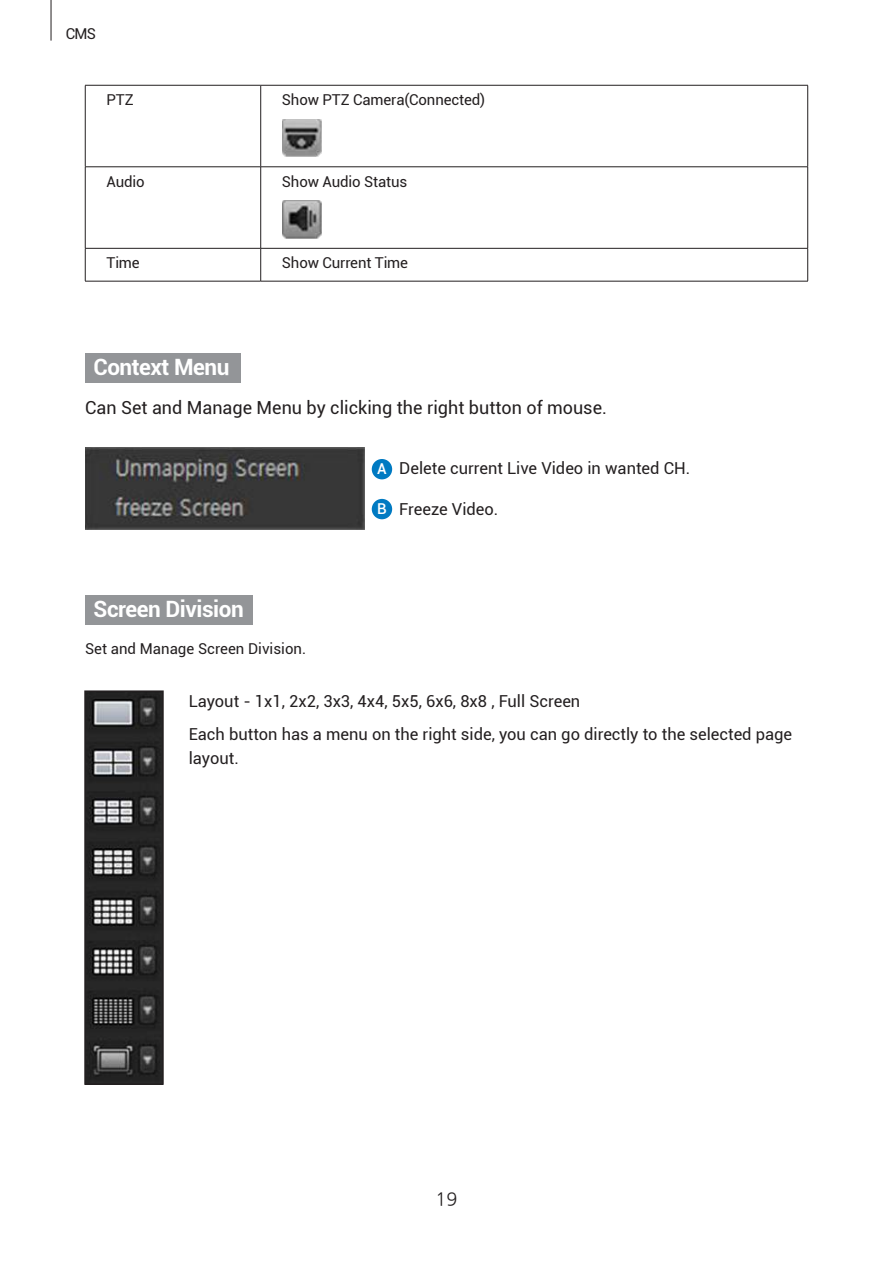
<style>
.page{position:relative;width:893px;height:1263px;background:#fff}
.page>*{position:absolute;margin:0;border:0;box-sizing:border-box;transform-origin:0 0}
.t1{font:700 22.5px "Roboto";letter-spacing:-.02em;color:#fff}
.t2{font:18px "Roboto";color:#231f20}
.t3{font:18px "Nanum Gothic";color:#231f20}
.t4{font:16.5px/32.5px "Roboto";color:#231f20}
.t5{font:15px "Roboto";letter-spacing:-.01em;color:#231f20}
.t6{font:500 15px "Roboto";color:#fff}
</style>
<div class="page">
<img style="left:85px;top:448px;width:280px;height:82px">
<hr style="left:51px;top:0;width:1px;height:41px;background:#231f20">
<hr style="left:85px;top:85px;width:176px;height:1px;background:#231f20">
<hr style="left:85px;top:85px;width:1px;height:82px;background:#231f20">
<hr style="left:261px;top:85px;width:547px;height:1px;background:#231f20">
<hr style="left:260px;top:85px;width:1px;height:82px;background:#231f20">
<hr style="left:807px;top:85px;width:1px;height:82px;background:#231f20">
<hr style="left:85px;top:167px;width:176px;height:1px;background:#231f20">
<hr style="left:85px;top:167px;width:1px;height:81px;background:#231f20">
<hr style="left:261px;top:167px;width:547px;height:1px;background:#231f20">
<hr style="left:260px;top:167px;width:1px;height:81px;background:#231f20">
<hr style="left:807px;top:167px;width:1px;height:81px;background:#231f20">
<hr style="left:85px;top:248px;width:176px;height:1px;background:#231f20">
<hr style="left:85px;top:249px;width:1px;height:32px;background:#231f20">
<hr style="left:261px;top:248px;width:547px;height:1px;background:#231f20">
<hr style="left:260px;top:249px;width:1px;height:32px;background:#231f20">
<hr style="left:807px;top:249px;width:1px;height:32px;background:#231f20">
<hr style="left:85px;top:281px;width:176px;height:1px;background:#231f20">
<hr style="left:261px;top:281px;width:547px;height:1px;background:#231f20">
<img style="left:283px;top:200px;width:39px;height:38px">
<div style="left:85px;top:353px;width:156px;height:30px;background:#939598"></div>
<div style="left:85px;top:595px;width:168px;height:30px;background:#939598"></div>
<div style="left:372px;top:459px;width:20px;height:20px;background:#007ac2;border-radius:50%"></div>
<div style="left:372px;top:499px;width:20px;height:20px;background:#007ac2;border-radius:50%"></div>
<img style="left:87px;top:693px;width:74px;height:389px">
<div style="left:84px;top:690px;width:80px;height:395px;border:2px solid #231f20"></div>
<img style="left:283px;top:119px;width:39px;height:38px">
<p class="t5" style="left:66px;top:23px;width:32px">CMS</p>
<p class="t5" style="left:107px;top:89px;width:29px">PTZ</p>
<p class="t5" style="left:282px;top:89px;width:205px">Show PTZ Camera(Connected)</p>
<p class="t5" style="left:107px;top:171px;width:40px">Audio</p>
<p class="t5" style="left:282px;top:171px;width:127px">Show Audio Status</p>
<p class="t5" style="left:107px;top:252px;width:35px">Time</p>
<p class="t5" style="left:282px;top:252px;width:128px">Show Current Time</p>
<h1 class="t1" style="left:94px;top:351px;width:137px">Context Menu</h1>
<p class="t2" style="left:85px;top:395px;width:523px">Can Set and Manage Menu by clicking the right button of mouse.</p>
<h1 class="t1" style="left:94px;top:593px;width:152px">Screen Division</h1>
<p class="t6" style="left:377px;top:459px;width:11px">A</p>
<p class="t6" style="left:377px;top:498px;width:11px">B</p>
<p class="t4" style="left:399px;top:451px;width:292px">Delete current Live Video in wanted CH.</p>
<p class="t4" style="left:399px;top:492px;width:101px">Freeze Video.</p>
<p class="t5" style="left:85px;top:638px;width:223px">Set and Manage Screen Division.</p>
<p class="t4" style="left:189px;top:685px;width:605px">Layout - 1x1, 2x2, 3x3, 4x4, 5x5, 6x6, 8x8 , Full Screen<br>Each button has a menu on the right side, you can go directly to the selected page</p>
<p class="t4" style="left:189px;top:741px;width:52px">layout.</p>
<p class="t3" style="left:436px;top:1190px;width:23px">19</p>
</div>
